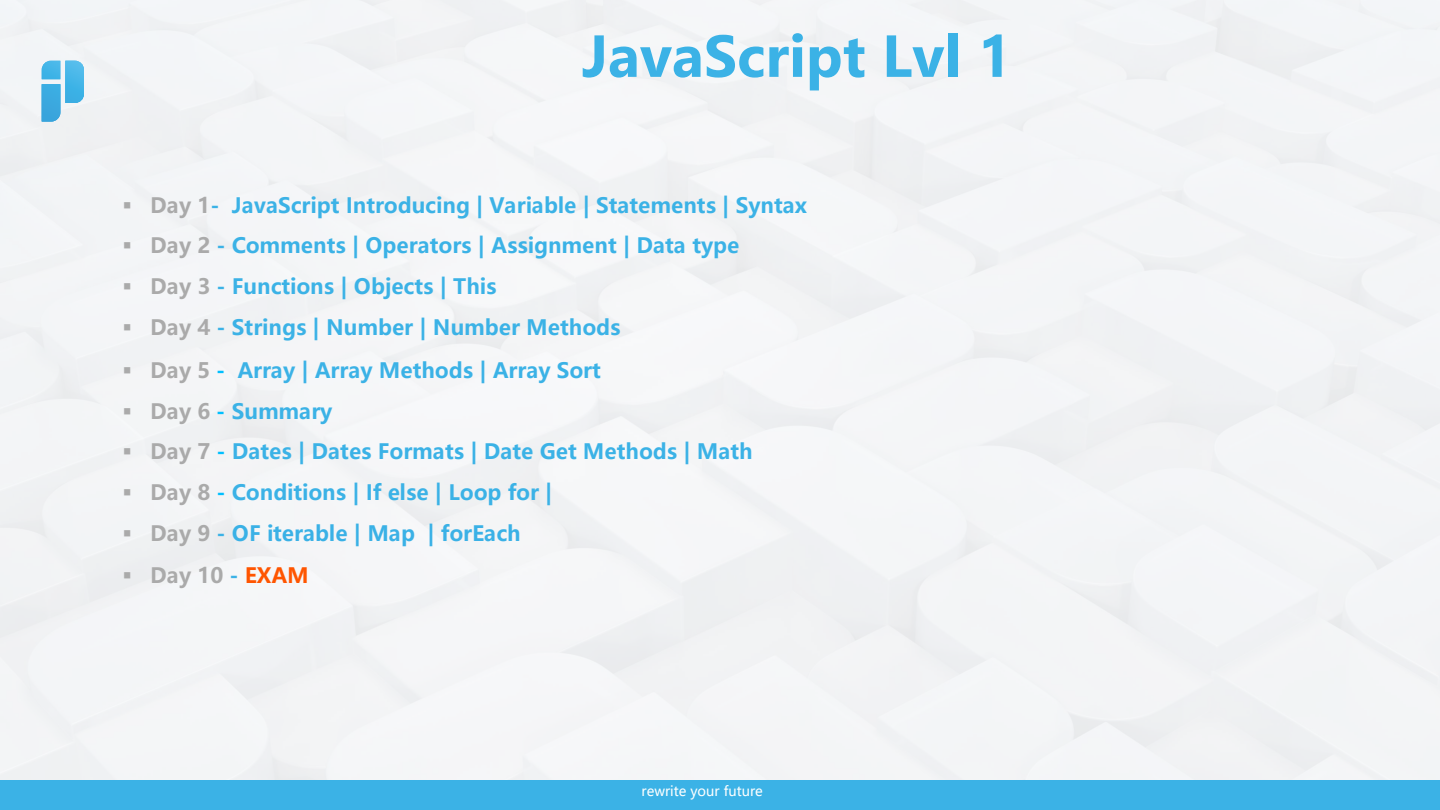
<style>
.page{position:relative;width:1440px;height:810px;background:#fff}
.page>*{position:absolute;margin:0;border:0;box-sizing:border-box;transform-origin:0 0}
.t1{font:700 59.25px "Segoe UI";color:#3bb2e6}
.t2{font:700 21px "Microsoft Ya Hei UI";color:#3bb2e6}
.t3{font:700 21px "Microsoft Ya Hei UI";color:#3ab1e6}
.t4{font:700 21px "Microsoft Ya Hei UI";color:#aaa}
.t5{font:13.5px "Microsoft Ya Hei UI";color:#fff}
.s1{color:#aaa}
.s2{font-style:inherit}
.s3{color:#00bfff}
.s4{color:#3bb2e6}
.s5{color:#f50}
</style>
<div class="page">
<div style="left:0;top:0;width:1440px;height:809px;background:#f3f5f7"></div>
<div style="left:1px;top:780px;width:1439px;height:30px;background:#3bb2e6"></div>
<svg style="left:42px;top:61px;width:42px;height:61px"></svg>
<h1 class="t1" style="left:582px;top:0;width:431px">JavaScript Lvl 1</h1>
<p class="t2" style="left:122px;top:190px;width:686px"><span class="s1">▪ Day 1</span>- JavaScript Introducing | Variable | Statements | Syntax</p>
<p class="t2" style="left:122px;top:231px;width:618px"><span class="s1">▪ Day 2</span> <span class="s2">-</span> Comments | Operators | Assignment | Data type</p>
<p class="t2" style="left:122px;top:272px;width:376px"><span class="s1">▪ Day 3</span> <span class="s2">-</span> Functions | Objects | This</p>
<p class="t2" style="left:122px;top:313px;width:500px"><span class="s1">▪ Day 4</span> - Strings | Number | Number Methods</p>
<p class="t2" style="left:122px;top:356px;width:480px"><span class="s1">▪ Day 5</span> <span class="s3">-</span> Array | Array Methods | Array Sort</p>
<p class="t2" style="left:122px;top:397px;width:212px"><span class="s1">▪ Day 6</span> <span class="s3">-</span> Summary</p>
<p class="t2" style="left:122px;top:437px;width:632px"><span class="s1">▪ Day 7</span> <span class="s3">-</span> Dates | Dates Formats | Date Get Methods | Math</p>
<p class="t2" style="left:122px;top:478px;width:431px"><span class="s1">▪ Day 8</span> <span class="s3">-</span> Conditions | If else | Loop for |</p>
<p class="t3" style="left:122px;top:519px;width:400px"><span class="s1">▪ Day 9</span> <span class="s4">-</span> OF iterable | Map | forEach</p>
<p class="t4" style="left:122px;top:561px;width:188px">▪ Day 10 <span class="s4">-</span> <span class="s5">EXAM</span></p>
<p class="t5" style="left:642px;top:782px;width:123px">rewrite your future</p>
</div>
